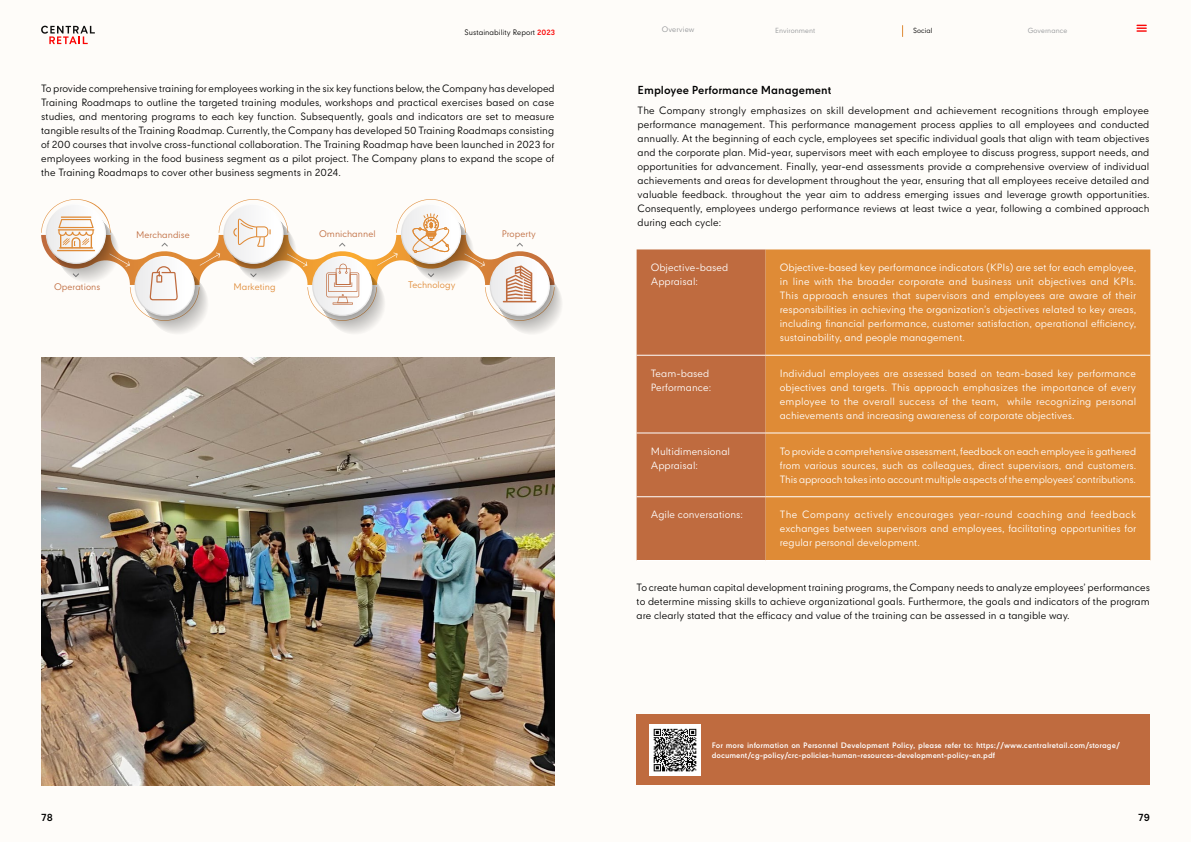
<style>
.page{position:relative;width:1191px;height:842px;background:#fefcf9}
.page>*{position:absolute;margin:0;border:0;box-sizing:border-box;transform-origin:0 0}
.t1{font:700 11px "CPN";color:#000}
.t2{font:10px/14px "CPN";color:#000;text-align:justify}
.t3{font:10px/14px "CPN";color:#fff;text-align:justify}
.t4{font:700 10px "CPN";color:#000}
.t5{font:9px "CPN";color:#bf6b3e}
.t6{font:9px "CPN";color:#df8a36}
.t7{font:700 7.5px/10px "CPN";letter-spacing:.005em;color:#fff}
.t8{font:7.5px "CPN";color:#000}
.t9{font:7.5px "CPN";color:#939598}
.t10{font:7px "CPN";color:#939598}
.t11{font:7px "CPN";color:#000}
.s1{font-weight:700;color:#fa0505}
</style>
<div class="page">
<svg style="left:41px;top:199px;width:521px;height:135px"></svg>
<img style="left:41px;top:357px;width:513px;height:428px">
<div style="left:636px;top:714px;width:513px;height:71px;background:#bf6b3f"></div>
<img style="left:649px;top:724px;width:51px;height:51px">
<div style="left:636px;top:249px;width:129px;height:311px;background:#bf6b3f"></div>
<div style="left:765px;top:249px;width:385px;height:311px;background:#df8b36"></div>
<hr style="left:636px;top:355px;width:129px;height:1px;background:#fff">
<hr style="left:765px;top:355px;width:385px;height:1px;background:#fff">
<hr style="left:636px;top:433px;width:129px;height:1px;background:#fff">
<hr style="left:765px;top:433px;width:385px;height:1px;background:#fff">
<hr style="left:636px;top:497px;width:129px;height:1px;background:#fff">
<hr style="left:765px;top:497px;width:385px;height:1px;background:#fff">
<hr style="left:636px;top:560px;width:129px;height:1px;background:#fff">
<hr style="left:765px;top:560px;width:385px;height:1px;background:#fff">
<svg style="left:902px;top:25px;width:1px;height:12px"></svg>
<svg style="left:41px;top:26px;width:54px;height:18px"></svg>
<svg style="left:1136px;top:25px;width:10px;height:7px"></svg>
<p class="t8" style="left:464px;top:28px;width:92px">Sustainability Report <span class="s1">2023</span></p>
<p class="t9" style="left:662px;top:25px;width:34px">Overview</p>
<p class="t10" style="left:775px;top:26px;width:42px">Environment</p>
<p class="t11" style="left:913px;top:26px;width:21px">Social</p>
<p class="t10" style="left:1027px;top:26px;width:41px">Governance</p>
<p class="t2" style="left:41px;top:83px;width:515px">To provide comprehensive training for employees working in the six key functions below, the Company has developed Training Roadmaps to outline the targeted training modules, workshops and practical exercises based on case studies, and mentoring programs to each key function. Subsequently, goals and indicators are set to measure tangible results of the Training Roadmap. Currently, the Company has developed 50 Training Roadmaps consisting of 200 courses that involve cross-functional collaboration. The Training Roadmap have been launched in 2023 for employees working in the food business segment as a pilot project. The Company plans to expand the scope of the Training Roadmaps to cover other business segments in 2024.</p>
<p class="t1" style="left:637px;top:84px;width:195px">Employee Performance Management</p>
<p class="t2" style="left:637px;top:104px;width:513px">The Company strongly emphasizes on skill development and achievement recognitions through employee performance management. This performance management process applies to all employees and conducted annually. At the beginning of each cycle, employees set specific individual goals that align with team objectives and the corporate plan. Mid-year, supervisors meet with each employee to discuss progress, support needs, and opportunities for advancement. Finally, year-end assessments provide a comprehensive overview of individual achievements and areas for development throughout the year, ensuring that all employees receive detailed and valuable feedback. throughout the year aim to address emerging issues and leverage growth opportunities.<br>Consequently, employees undergo performance reviews at least twice a year, following a combined approach during each cycle:</p>
<p class="t5" style="left:136px;top:229px;width:55px">Merchandise</p>
<p class="t5" style="left:319px;top:228px;width:58px">Omnichannel</p>
<p class="t5" style="left:502px;top:228px;width:36px">Property</p>
<p class="t5" style="left:54px;top:280px;width:48px">Operations</p>
<p class="t6" style="left:233px;top:280px;width:44px">Marketing</p>
<p class="t6" style="left:408px;top:279px;width:49px">Technology</p>
<p class="t3" style="left:651px;top:261px;width:79px">Objective-based<br>Appraisal:</p>
<p class="t3" style="left:780px;top:261px;width:358px">Objective-based key performance indicators (KPIs) are set for each employee, in line with the broader corporate and business unit objectives and KPIs.<br>This approach ensures that supervisors and employees are aware of their responsibilities in achieving the organization’s objectives related to key areas, including financial performance, customer satisfaction, operational efficiency, sustainability, and people management.</p>
<p class="t3" style="left:651px;top:367px;width:62px">Team-based<br>Performance:</p>
<p class="t3" style="left:780px;top:367px;width:358px">Individual employees are assessed based on team-based key performance objectives and targets. This approach emphasizes the importance of every employee to the overall success of the team, while recognizing personal achievements and increasing awareness of corporate objectives.</p>
<p class="t3" style="left:651px;top:445px;width:81px">Multidimensional<br>Appraisal:</p>
<p class="t3" style="left:780px;top:445px;width:358px">To provide a comprehensive assessment, feedback on each employee is gathered from various sources, such as colleagues, direct supervisors, and customers.<br>This approach takes into account multiple aspects of the employees’ contributions.</p>
<p class="t3" style="left:651px;top:509px;width:94px">Agile conversations:</p>
<p class="t3" style="left:780px;top:509px;width:358px">The Company actively encourages year-round coaching and feedback exchanges between supervisors and employees, facilitating opportunities for regular personal development.</p>
<p class="t2" style="left:636px;top:581px;width:515px">To create human capital development training programs, the Company needs to analyze employees’ performances to determine missing skills to achieve organizational goals. Furthermore, the goals and indicators of the program are clearly stated that the efficacy and value of the training can be assessed in a tangible way.</p>
<p class="t7" style="left:711px;top:740px;width:410px">For more information on Personnel Development Policy, please refer to: https://www.centralretail.com/storage/ document/cg-policy/crc-policies-human-resources-development-policy-en.pdf</p>
<p class="t4" style="left:41px;top:812px;width:13px">78</p>
<p class="t4" style="left:1138px;top:812px;width:13px">79</p>
</div>
